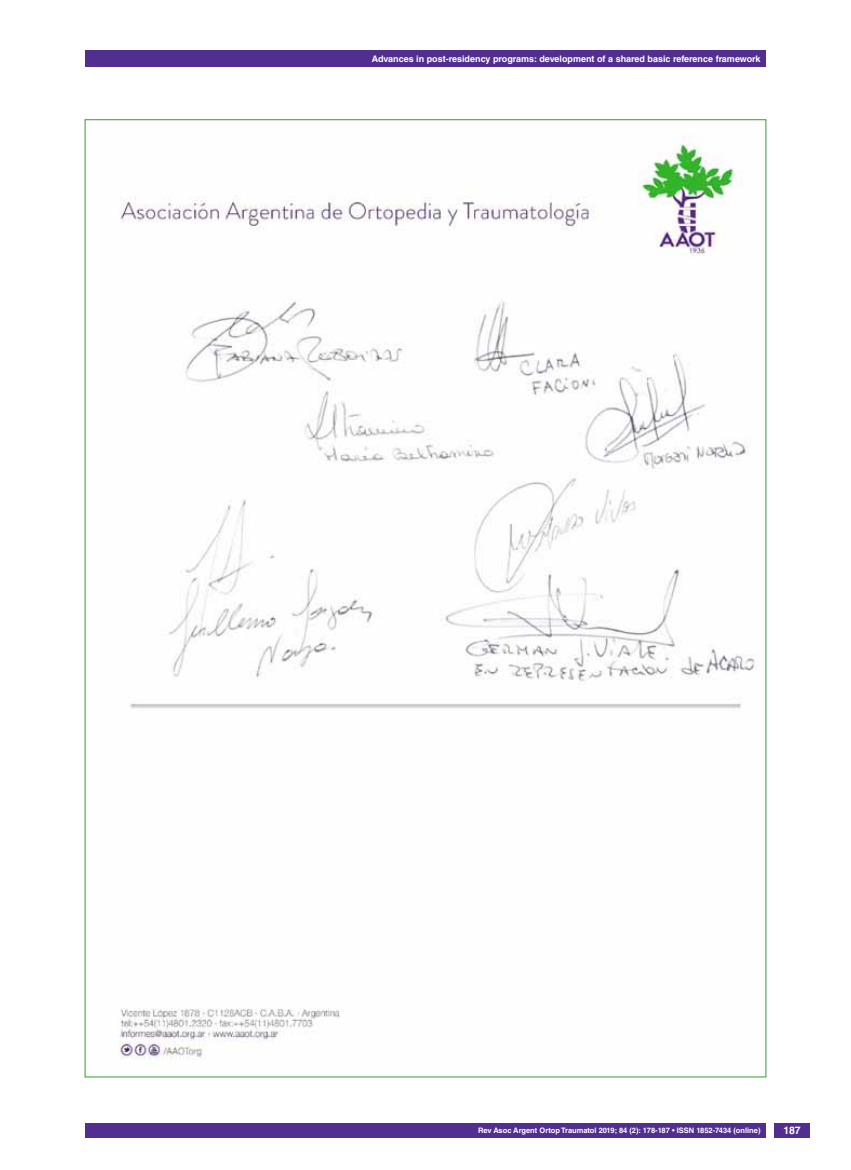
<style>
.page{position:relative;width:851px;height:1170px;background:#fff}
.page>*{position:absolute;margin:0;border:0;box-sizing:border-box;transform-origin:0 0}
.t1{font:700 10.5px "Helvetica LT Std";color:#fff}
.t2{font:700 9px "Helvetica LT Std";color:#fff}
.t3{font:700 7.5px "Helvetica LT Std";color:#fff}
</style>
<div class="page">
<div style="left:85px;top:50px;width:680px;height:17px;background:#522e91"></div>
<div style="left:85px;top:1123px;width:680px;height:14px;background:#522e91"></div>
<div style="left:774px;top:1123px;width:35px;height:14px;background:#522e91"></div>
<img style="left:119px;top:135px;width:636px;height:925px">
<p class="t2" style="left:371px;top:53px;width:390px">Advances in post-residency programs: development of a shared basic reference framework</p>
<p class="t3" style="left:478px;top:1125px;width:284px">Rev Asoc Argent Ortop Traumatol 2019; 84 (2): 178-187 • ISSN 1852-7434 (online)</p>
<p class="t1" style="left:783px;top:1124px;width:19px">187</p>
</div>
